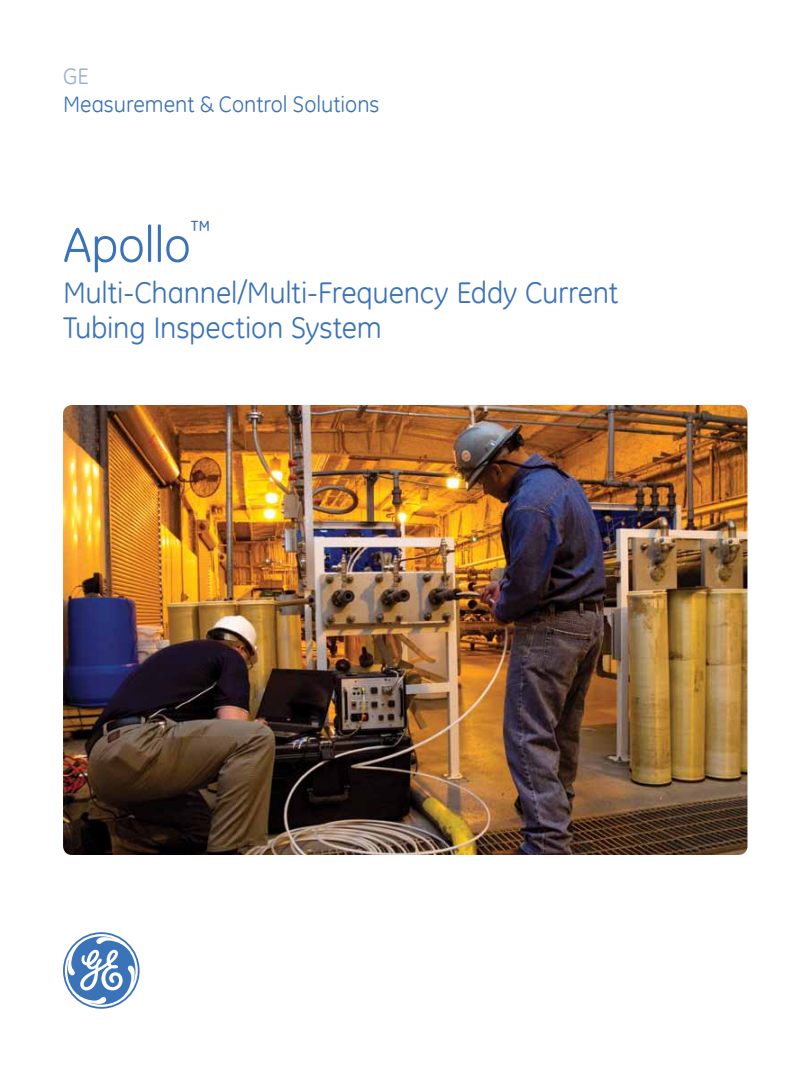
<style>
.page{position:relative;width:788px;height:1080px;background:#fff}
.page>*{position:absolute;margin:0;border:0;box-sizing:border-box;transform-origin:0 0}
.t1{font:50px "GE Inspira";letter-spacing:-.01em;color:#3b73b9}
.t2{font:30px/35px "GE Inspira";letter-spacing:-.01em;color:#3b73b9}
.t3{font:25px "GE Inspira";color:#3b73b9}
.t4{font:22.5px "GE Inspira";color:#3b73b9}
.t5{font:22.5px "GE Inspira";color:#97abd8}
</style>
<div class="page">
<svg style="left:63px;top:932px;width:76px;height:77px"></svg>
<img style="left:63px;top:405px;width:684px;height:450px">
<p class="t5" style="left:63px;top:62px;width:27px">GE</p>
<p class="t4" style="left:63px;top:90px;width:318px">Measurement &amp; Control Solutions</p>
<h1 class="t1" style="left:63px;top:212px;width:129px">Apollo</h1>
<p class="t3" style="left:191px;top:213px;width:22px">™</p>
<p class="t2" style="left:63px;top:275px;width:556px">Multi-Channel/Multi-Frequency Eddy Current<br>Tubing Inspection System</p>
</div>
